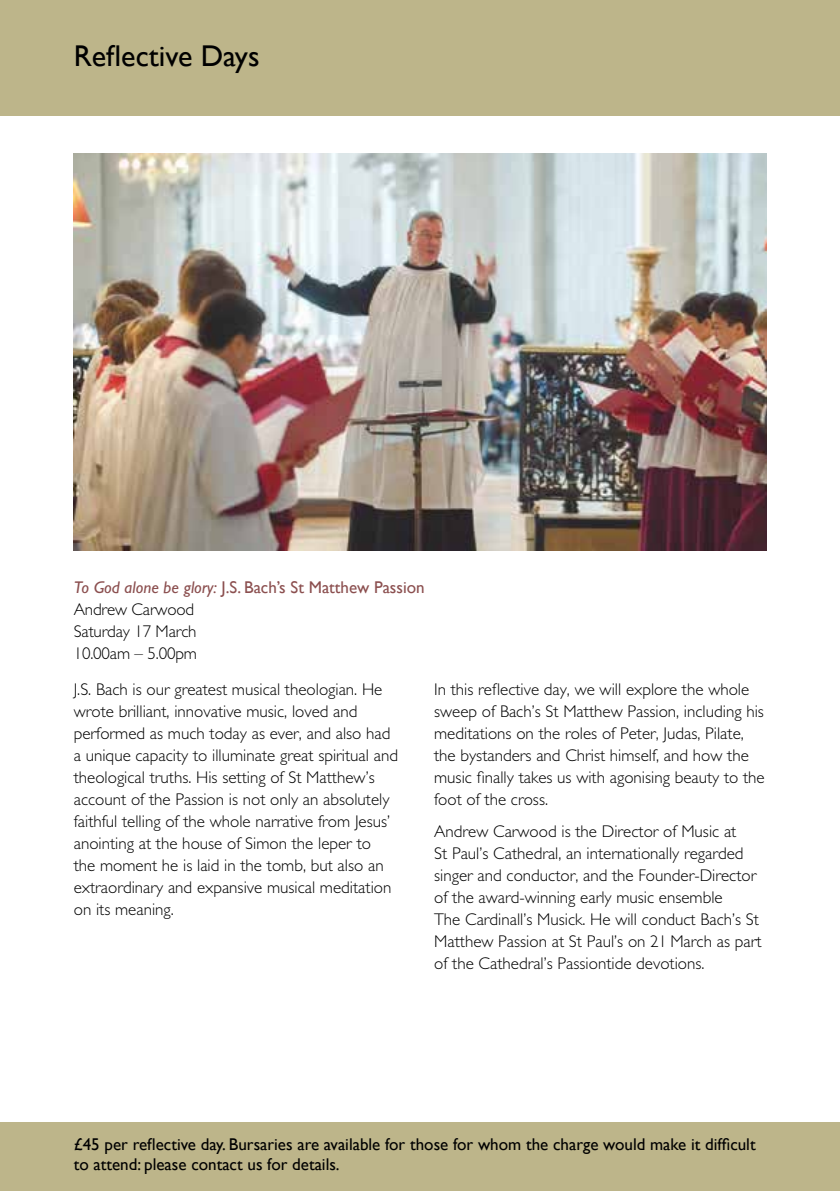
<style>
.page{position:relative;width:840px;height:1191px;background:#fff}
.page>*{position:absolute;margin:0;border:0;box-sizing:border-box;transform-origin:0 0}
.t1{font:30px "Gill Sans";color:#000}
.t2{font:300 17px/22px "M Gill Sans";color:#000}
.t3{font:17px/20px "Gill Sans";color:#000}
.t4{font:17px "Gill Sans";color:#8b4f4f}
.s1{font-family:"M Gill Sans";font-style:italic}
</style>
<div class="page">
<div style="left:0;top:0;width:839px;height:116px;background:#bdb58a"></div>
<div style="left:0;top:1123px;width:839px;height:68px;background:#bdb58a"></div>
<img style="left:73px;top:153px;width:692px;height:397px">
<h1 class="t1" style="left:74px;top:38px;width:187px">Reflective Days</h1>
<p class="t4" style="left:74px;top:577px;width:352px"><span class="s1">To God alone be glory:</span> J.S. Bach’s St Matthew Passion</p>
<p class="t2" style="left:74px;top:598px;width:125px">Andrew Carwood<br>Saturday 17 March<br>10.00am – 5.00pm</p>
<p class="t2" style="left:74px;top:678px;width:325px">J.S. Bach is our greatest musical theologian. He wrote brilliant, innovative music, loved and performed as much today as ever, and also had a unique capacity to illuminate great spiritual and theological truths. His setting of St Matthew’s account of the Passion is not only an absolutely faithful telling of the whole narrative from Jesus’ anointing at the house of Simon the leper to<br>the moment he is laid in the tomb, but also an extraordinary and expansive musical meditation on its meaning.</p>
<p class="t2" style="left:434px;top:678px;width:332px">In this reflective day, we will explore the whole sweep of Bach’s St Matthew Passion, including his meditations on the roles of Peter, Judas, Pilate, the bystanders and Christ himself, and how the music finally takes us with agonising beauty to the foot of the cross.</p>
<p class="t2" style="left:434px;top:820px;width:328px">Andrew Carwood is the Director of Music at<br>St Paul’s Cathedral, an internationally regarded singer and conductor, and the Founder-Director of the award-winning early music ensemble<br>The Cardinall’s Musick. He will conduct Bach’s St Matthew Passion at St Paul’s on 21 March as part of the Cathedral’s Passiontide devotions.</p>
<p class="t3" style="left:74px;top:1133px;width:683px">£45 per reflective day. Bursaries are available for those for whom the charge would make it difficult to attend: please contact us for details.</p>
</div>
